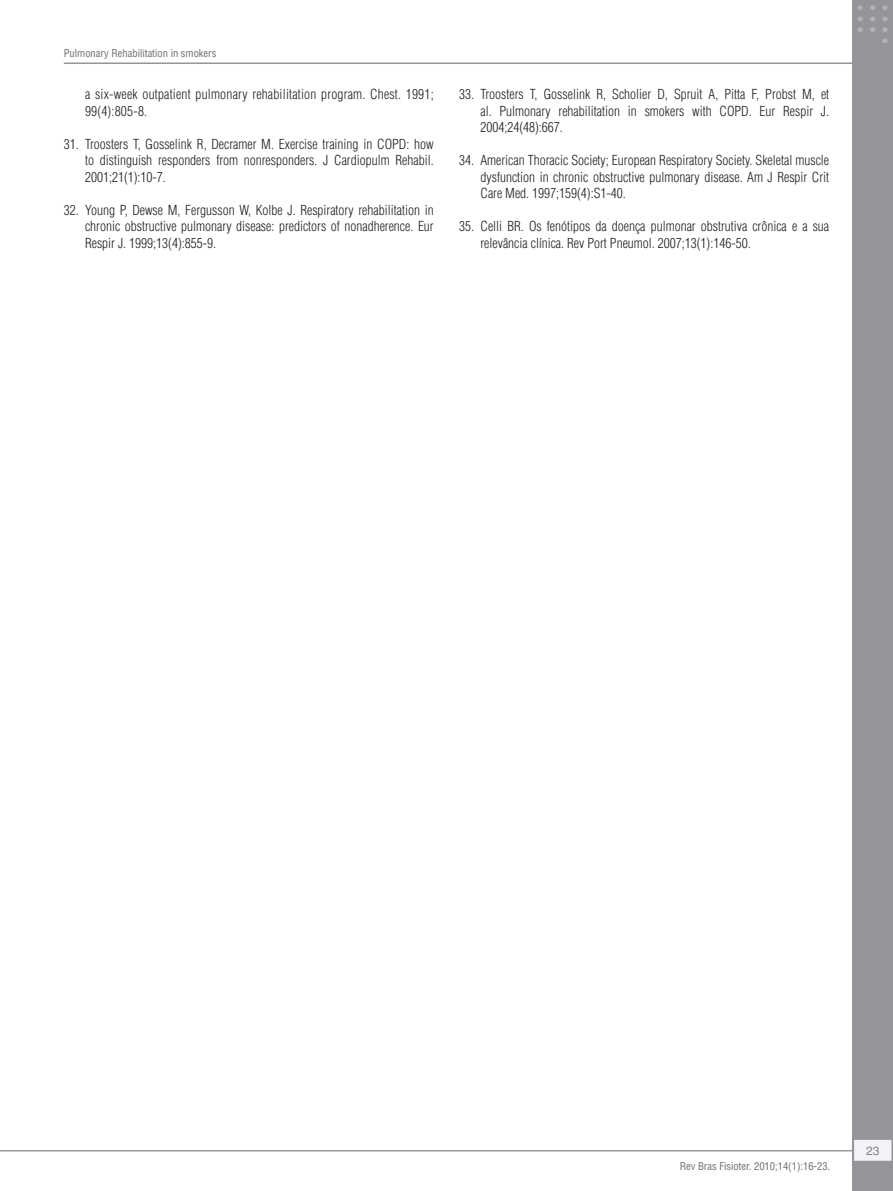
<style>
.page{position:relative;width:893px;height:1191px;background:#fff}
.page>*{position:absolute;margin:0;border:0;box-sizing:border-box;transform-origin:0 0}
.z05_4_referencias{font:300 condensed 13.5px/16.5px "Helvetica LT Std";color:#231f20;text-align:justify}
.t1{font:12px "Helvetica LT Std";color:#808285}
.t2{font:condensed 10.5px "Helvetica LT Std";color:#6c6d70}
</style>
<div class="page">
<hr style="left:0;top:1150px;width:879px;height:1px;background:#939598">
<hr style="left:64px;top:62px;width:810px;height:2px;background:#939598">
<div style="left:853px;top:0;width:40px;height:1191px;background:#939598"></div>
<div style="left:853px;top:1139px;width:39px;height:22px;background:#f2f3f4"></div>
<div style="left:853px;top:1138px;width:40px;height:24px;border:2px solid #939598"></div>
<svg style="left:857px;top:27px;width:6px;height:5px"></svg>
<svg style="left:857px;top:17px;width:6px;height:4px"></svg>
<svg style="left:857px;top:5px;width:6px;height:5px"></svg>
<svg style="left:870px;top:27px;width:5px;height:5px"></svg>
<svg style="left:870px;top:17px;width:5px;height:4px"></svg>
<svg style="left:870px;top:5px;width:5px;height:5px"></svg>
<svg style="left:882px;top:27px;width:6px;height:5px"></svg>
<svg style="left:882px;top:38px;width:6px;height:5px"></svg>
<svg style="left:882px;top:17px;width:6px;height:4px"></svg>
<svg style="left:882px;top:5px;width:6px;height:5px"></svg>
<p class="t2" style="left:64px;top:46px;width:154px">Pulmonary Rehabilitation in smokers</p>
<p class="z05_4_referencias" style="left:85px;top:86px;width:350px">a six-week outpatient pulmonary rehabilitation program. Chest. 1991;<br>99(4):805-8.</p>
<p class="z05_4_referencias" style="left:85px;top:135px;width:350px;text-indent:-21px">31. Troosters T, Gosselink R, Decramer M. Exercise training in COPD: how to distinguish responders from nonresponders. J Cardiopulm Rehabil.<br>2001;21(1):10-7.</p>
<p class="z05_4_referencias" style="left:85px;top:201px;width:350px;text-indent:-21px">32. Young P, Dewse M, Fergusson W, Kolbe J. Respiratory rehabilitation in chronic obstructive pulmonary disease: predictors of nonadherence. Eur Respir J. 1999;13(4):855-9.</p>
<p class="z05_4_referencias" style="left:480px;top:86px;width:350px;text-indent:-21px">33. Troosters T, Gosselink R, Scholier D, Spruit A, Pitta F, Probst M, et al. Pulmonary rehabilitation in smokers with COPD. Eur Respir J.<br>2004;24(48):667.</p>
<p class="z05_4_referencias" style="left:480px;top:152px;width:350px;text-indent:-21px">34. American Thoracic Society; European Respiratory Society. Skeletal muscle dysfunction in chronic obstructive pulmonary disease. Am J Respir Crit Care Med. 1997;159(4):S1-40.</p>
<p class="z05_4_referencias" style="left:480px;top:218px;width:350px;text-indent:-21px">35. Celli BR. Os fenótipos da doença pulmonar obstrutiva crônica e a sua relevância clínica. Rev Port Pneumol. 2007;13(1):146-50.</p>
<p class="t2" style="left:680px;top:1160px;width:152px">Rev Bras Fisioter. 2010;14(1):16-23.</p>
<p class="t1" style="left:866px;top:1143px;width:15px">23</p>
</div>
